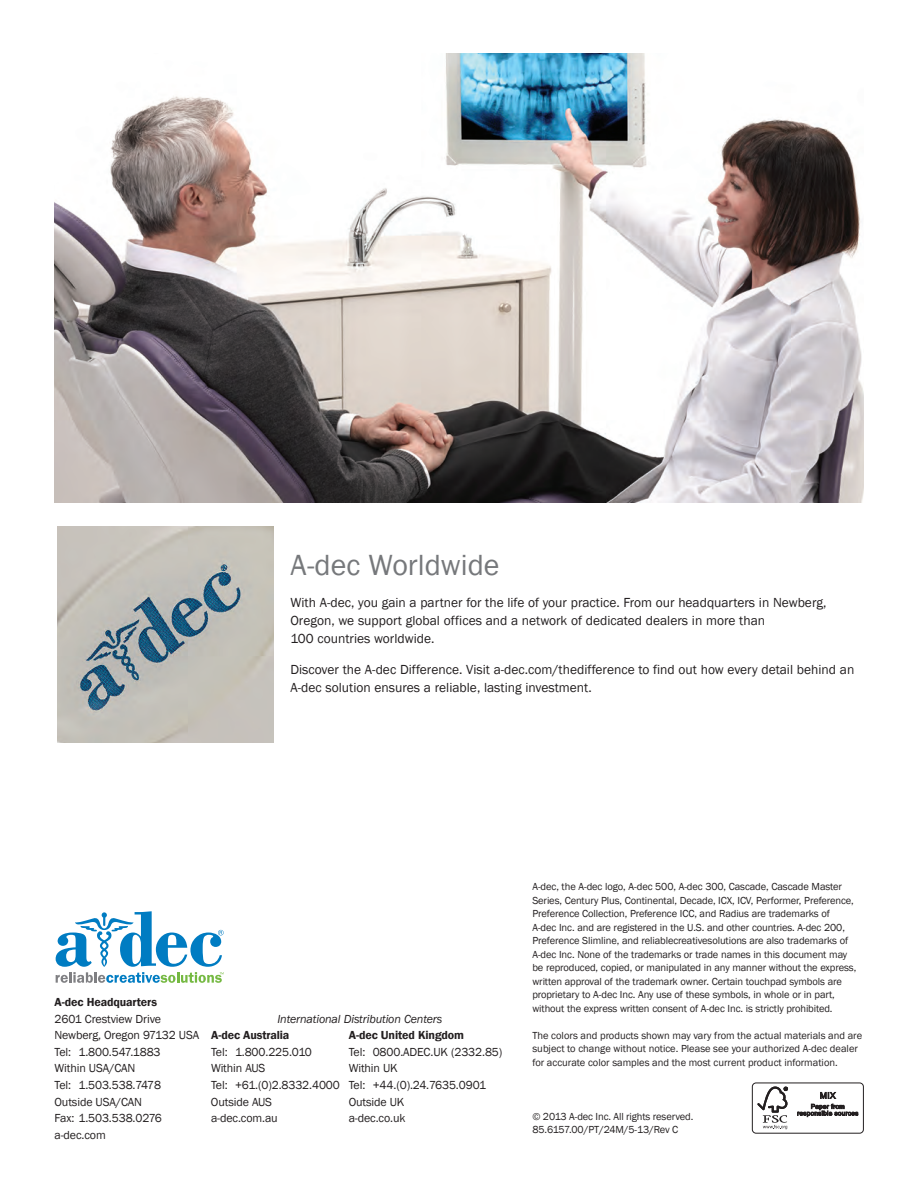
<style>
.page{position:relative;width:918px;height:1188px;background:#fff}
.page>*{position:absolute;margin:0;border:0;box-sizing:border-box;transform-origin:0 0}
.Headline{font:30px "Franklin Gothic";color:#76787b}
.Headline-2{font:13.5px/18px "Franklin Gothic";color:#231f20}
.Address{font:12px/16.5px "Franklin Gothic";letter-spacing:-.01em;color:#231f20}
.Address-2{font:600 12px "Franklin Gothic";letter-spacing:-.01em;color:#231f20}
.Address-3{font:italic 12px "Franklin Gothic";letter-spacing:-.01em;color:#231f20}
.Address-4{font:10.5px/13.5px "Franklin Gothic";letter-spacing:-.01em;color:#231f20}
.Copyright_Info{font:10.5px "Franklin Gothic";letter-spacing:-.01em;color:#231f20}
</style>
<div class="page">
<svg style="left:56px;top:911px;width:168px;height:72px"></svg>
<div style="left:752px;top:1083px;width:112px;height:51px;border:1px solid #231f20;border-radius:4px"></div>
<svg style="left:757px;top:1087px;width:31px;height:42px"></svg>
<svg style="left:797px;top:1091px;width:61px;height:26px"></svg>
<img style="left:55px;top:53px;width:809px;height:449px">
<img style="left:58px;top:526px;width:216px;height:217px">
<p class="Headline" style="left:290px;top:546px;width:211px">A-dec Worldwide</p>
<p class="Headline-2" style="left:290px;top:593px;width:538px">With A-dec, you gain a partner for the life of your practice. From our headquarters in Newberg,<br>Oregon, we support global offices and a network of dedicated dealers in more than<br>100 countries worldwide.</p>
<p class="Headline-2" style="left:290px;top:661px;width:565px">Discover the A-dec Difference. Visit a-dec.com/thedifference to find out how every detail behind an<br>A-dec solution ensures a reliable, lasting investment.</p>
<p class="Address-2" style="left:55px;top:995px;width:104px">A-dec Headquarters</p>
<p class="Address" style="left:55px;top:1011px;width:108px">2601 Crestview Drive</p>
<p class="Address-3" style="left:277px;top:1011px;width:167px">International Distribution Centers</p>
<p class="Address" style="left:55px;top:1027px;width:146px">Newberg, Oregon 97132 USA</p>
<p class="Address-2" style="left:211px;top:1028px;width:80px">A-dec Australia</p>
<p class="Address-2" style="left:349px;top:1028px;width:117px">A-dec United Kingdom</p>
<p class="Address" style="left:55px;top:1044px;width:108px">Tel: 1.800.547.1883<br>Within USA/CAN</p>
<p class="Address" style="left:211px;top:1044px;width:102px">Tel: 1.800.225.010<br>Within AUS</p>
<p class="Address" style="left:349px;top:1044px;width:155px">Tel: 0800.ADEC.UK (2332.85)<br>Within UK</p>
<p class="Address" style="left:55px;top:1077px;width:108px">Tel: 1.503.538.7478</p>
<p class="Address" style="left:55px;top:1094px;width:89px">Outside USA/CAN</p>
<p class="Address" style="left:211px;top:1077px;width:130px">Tel: +61.(0)2.8332.4000<br>Outside AUS</p>
<p class="Address" style="left:349px;top:1077px;width:139px">Tel: +44.(0).24.7635.0901<br>Outside UK</p>
<p class="Address" style="left:55px;top:1110px;width:109px">Fax: 1.503.538.0276</p>
<p class="Address" style="left:211px;top:1110px;width:68px">a-dec.com.au</p>
<p class="Address" style="left:349px;top:1110px;width:58px">a-dec.co.uk</p>
<p class="Address" style="left:55px;top:1127px;width:53px">a-dec.com</p>
<p class="Address-4" style="left:532px;top:880px;width:325px">A-dec, the A-dec logo, A-dec 500, A-dec 300, Cascade, Cascade Master Series, Century Plus, Continental, Decade, ICX, ICV, Performer, Preference, Preference Collection, Preference ICC, and Radius are trademarks of A-dec Inc. and are registered in the U.S. and other countries. A-dec 200, Preference Slimline, and reliablecreativesolutions are also trademarks of A-dec Inc. None of the trademarks or trade names in this document may be reproduced, copied, or manipulated in any manner without the express, written approval of the trademark owner. Certain touchpad symbols are proprietary to A-dec Inc. Any use of these symbols, in whole or in part, without the express written consent of A-dec Inc. is strictly prohibited.</p>
<p class="Address-4" style="left:532px;top:1029px;width:331px">The colors and products shown may vary from the actual materials and are subject to change without notice. Please see your authorized A-dec dealer for accurate color samples and the most current product information.</p>
<p class="Copyright_Info" style="left:532px;top:1110px;width:162px">© 2013 A-dec Inc. All rights reserved.</p>
<p class="Copyright_Info" style="left:532px;top:1123px;width:147px">85.6157.00/PT/24M/5-13/Rev C</p>
</div>
